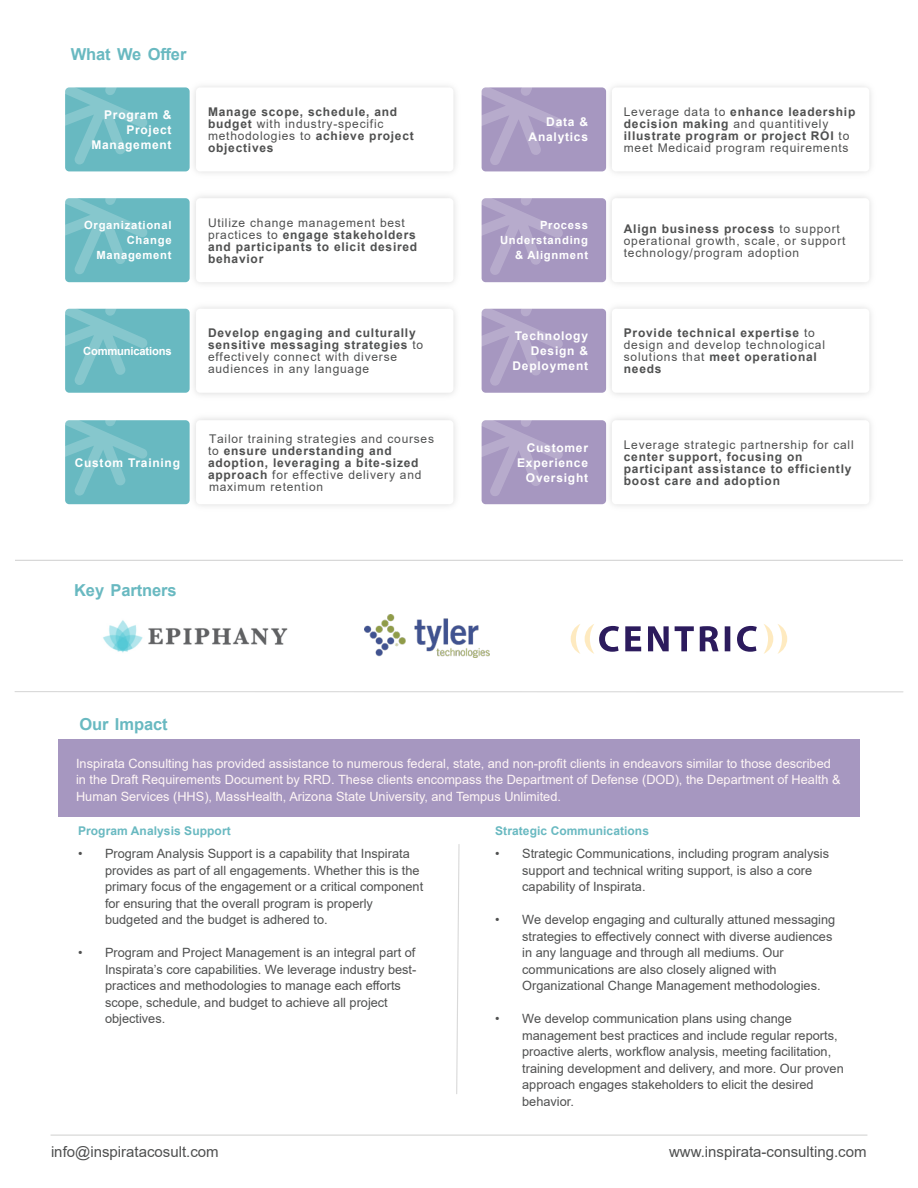
<style>
.page{position:relative;width:918px;height:1188px;background:#fff}
.page>*{position:absolute;margin:0;border:0;box-sizing:border-box;transform-origin:0 0}
.t1{font:700 16.5px "Arial";letter-spacing:-.005em;color:rgb(4 138 151/.6)}
.t2{font:15px "Arial";color:#4f5050}
.t3{font:12.75px/16.5px "Arial";color:#4f5050}
.t4{font:12.75px/16.5px "Arial";color:#fff6f6}
.t5{font:700 12px/12px "Arial";letter-spacing:.065em;color:#4f5050}
.t6{font:12px/12px "Arial";letter-spacing:.065em;color:#4f5050}
.t7{font:700 12px/15px "Arial";letter-spacing:.065em;color:#fff;text-align:right}
.t8{font:700 12px "Arial";letter-spacing:.005em;color:rgb(4 138 151/.6)}
.t9{font:700 11.25px/15px "Arial";letter-spacing:.065em;color:#fff;text-align:right}
.t10{font:700 11.25px "Arial";letter-spacing:-.02em;color:#fff}
.s1{font-weight:400}
.s2{font-weight:700}
</style>
<div class="page">
<hr style="left:51px;top:1135px;width:816px;height:1px;background:#cfcfce">
<img style="left:103px;top:620px;width:185px;height:33px">
<img style="left:364px;top:615px;width:125px;height:43px">
<svg style="left:764px;top:624px;width:23px;height:30px"></svg>
<svg style="left:571px;top:624px;width:186px;height:30px"></svg>
<div style="left:65px;top:87px;width:125px;height:84px;background:#68b9c1;border-radius:4px"></div>
<img style="left:189px;top:86px;width:267px;height:87px">
<div style="left:196px;top:87px;width:257px;height:84px;background:#fff;border-radius:4px"></div>
<div style="left:482px;top:87px;width:124px;height:84px;background:#a697c0;border-radius:4px"></div>
<img style="left:605px;top:86px;width:266px;height:87px">
<div style="left:612px;top:87px;width:257px;height:84px;background:#fff;border-radius:4px"></div>
<svg style="left:481px;top:87px;width:83px;height:79px"></svg>
<svg style="left:65px;top:87px;width:83px;height:78px"></svg>
<div style="left:65px;top:198px;width:125px;height:84px;background:#68b9c1;border-radius:4px"></div>
<img style="left:189px;top:196px;width:267px;height:88px">
<div style="left:196px;top:198px;width:257px;height:84px;background:#fff;border-radius:4px"></div>
<div style="left:482px;top:198px;width:124px;height:84px;background:#a697c0;border-radius:4px"></div>
<img style="left:605px;top:196px;width:266px;height:88px">
<div style="left:612px;top:198px;width:257px;height:84px;background:#fff;border-radius:4px"></div>
<svg style="left:481px;top:198px;width:83px;height:78px"></svg>
<svg style="left:65px;top:198px;width:83px;height:77px"></svg>
<div style="left:65px;top:309px;width:125px;height:84px;background:#68b9c1;border-radius:4px"></div>
<img style="left:189px;top:307px;width:267px;height:88px">
<div style="left:196px;top:309px;width:257px;height:84px;background:#fff;border-radius:4px"></div>
<div style="left:482px;top:309px;width:124px;height:84px;background:#a697c0;border-radius:4px"></div>
<img style="left:605px;top:307px;width:266px;height:88px">
<div style="left:612px;top:309px;width:257px;height:84px;background:#fff;border-radius:4px"></div>
<svg style="left:481px;top:308px;width:83px;height:78px"></svg>
<svg style="left:65px;top:308px;width:83px;height:78px"></svg>
<div style="left:65px;top:420px;width:125px;height:84px;background:#68b9c1;border-radius:4px"></div>
<div style="left:482px;top:420px;width:124px;height:84px;background:#a697c0;border-radius:4px"></div>
<img style="left:605px;top:418px;width:266px;height:88px">
<div style="left:612px;top:420px;width:257px;height:84px;background:#fff;border-radius:4px"></div>
<img style="left:189px;top:418px;width:267px;height:88px">
<div style="left:196px;top:420px;width:257px;height:84px;background:#fff;border-radius:4px"></div>
<svg style="left:481px;top:420px;width:83px;height:77px"></svg>
<svg style="left:65px;top:420px;width:83px;height:76px"></svg>
<hr style="left:15px;top:560px;width:888px;height:1px;background:#cfcfce">
<hr style="left:15px;top:691px;width:888px;height:1px;background:#d9d9d9">
<svg style="left:456px;top:844px;width:4px;height:250px"></svg>
<div style="left:58px;top:739px;width:802px;height:77px;background:#a697c0"></div>
<p class="t1" style="left:71px;top:48px;width:117px">What We Offer</p>
<p class="t7" style="left:91px;top:108px;width:82px">Program &amp;<br>Project<br>Management</p>
<p class="t5" style="left:208px;top:107px;width:207px">Manage scope, schedule, and budget <span class="s1">with industry-specific methodologies to</span> achieve project objectives</p>
<p class="t7" style="left:529px;top:116px;width:61px">Data &amp;<br>Analytics</p>
<p class="t6" style="left:624px;top:107px;width:233px">Leverage data to <span class="s2">enhance leadership decision making</span> and quantitively <span class="s2">illustrate program or project ROI</span> to meet Medicaid program requirements</p>
<p class="t9" style="left:84px;top:219px;width:89px">Organizational<br>Change<br>Management</p>
<p class="t5" style="left:208px;top:217px;width:211px"><span class="s1">Utilize change management best practices to</span> engage stakeholders and participants to elicit desired behavior</p>
<p class="t9" style="left:500px;top:219px;width:89px">Process<br>Understanding &amp; Alignment</p>
<p class="t6" style="left:624px;top:223px;width:223px"><span class="s2">Align business process</span> to support operational growth, scale, or support technology/program adoption</p>
<p class="t10" style="left:83px;top:347px;width:90px">Communications</p>
<p class="t7" style="left:75px;top:456px;width:107px">Custom Training</p>
<p class="t5" style="left:208px;top:328px;width:217px">Develop engaging and culturally sensitive messaging strategies <span class="s1">to effectively connect with diverse audiences in any language</span></p>
<p class="t7" style="left:513px;top:329px;width:77px">Technology<br>Design &amp;<br>Deployment</p>
<p class="t5" style="left:624px;top:328px;width:203px">Provide technical expertise <span class="s1">to design and develop technological solutions that</span> meet operational needs</p>
<p class="t6" style="left:208px;top:433px;width:228px">Tailor training strategies and courses to <span class="s2">ensure understanding and adoption, leveraging a bite-sized approach</span> for effective delivery and maximum retention</p>
<p class="t7" style="left:517px;top:441px;width:72px">Customer<br>Experience<br>Oversight</p>
<p class="t6" style="left:624px;top:439px;width:231px">Leverage strategic partnership for call</p>
<p class="t5" style="left:624px;top:451px;width:229px">center support, focusing on participant assistance to efficiently boost care and adoption</p>
<p class="t1" style="left:74px;top:584px;width:104px">Key Partners</p>
<p class="t1" style="left:80px;top:718px;width:90px">Our Impact</p>
<p class="t4" style="left:76px;top:756px;width:766px">Inspirata Consulting has provided assistance to numerous federal, state, and non-profit clients in endeavors similar to those described in the Draft Requirements Document by RRD. These clients encompass the Department of Defense (DOD), the Department of Health &amp;<br>Human Services (HHS), MassHealth, Arizona State University, and Tempus Unlimited.</p>
<p class="t8" style="left:78px;top:826px;width:154px">Program Analysis Support</p>
<p class="t8" style="left:495px;top:826px;width:155px">Strategic Communications</p>
<p class="t3" style="left:105px;top:847px;width:320px;text-indent:-27px">• Program Analysis Support is a capability that Inspirata provides as part of all engagements. Whether this is the primary focus of the engagement or a critical component for ensuring that the overall program is properly budgeted and the budget is adhered to.</p>
<p class="t3" style="left:105px;top:946px;width:313px;text-indent:-27px">• Program and Project Management is an integral part of Inspirata’s core capabilities. We leverage industry best&shy;practices and methodologies to manage each efforts scope, schedule, and budget to achieve all project objectives.</p>
<p class="t3" style="left:522px;top:847px;width:308px;text-indent:-27px">• Strategic Communications, including program analysis support and technical writing support, is also a core capability of Inspirata.</p>
<p class="t3" style="left:522px;top:913px;width:315px;text-indent:-27px">• We develop engaging and culturally attuned messaging strategies to effectively connect with diverse audiences in any language and through all mediums. Our communications are also closely aligned with Organizational Change Management methodologies.</p>
<p class="t3" style="left:522px;top:1012px;width:323px;text-indent:-27px">• We develop communication plans using change management best practices and include regular reports, proactive alerts, workflow analysis, meeting facilitation, training development and delivery, and more. Our proven approach engages stakeholders to elicit the desired behavior.</p>
<p class="t2" style="left:51px;top:1147px;width:169px">info@inspiratacosult.com</p>
<p class="t2" style="left:669px;top:1147px;width:199px">www.inspirata-consulting.com</p>
</div>
